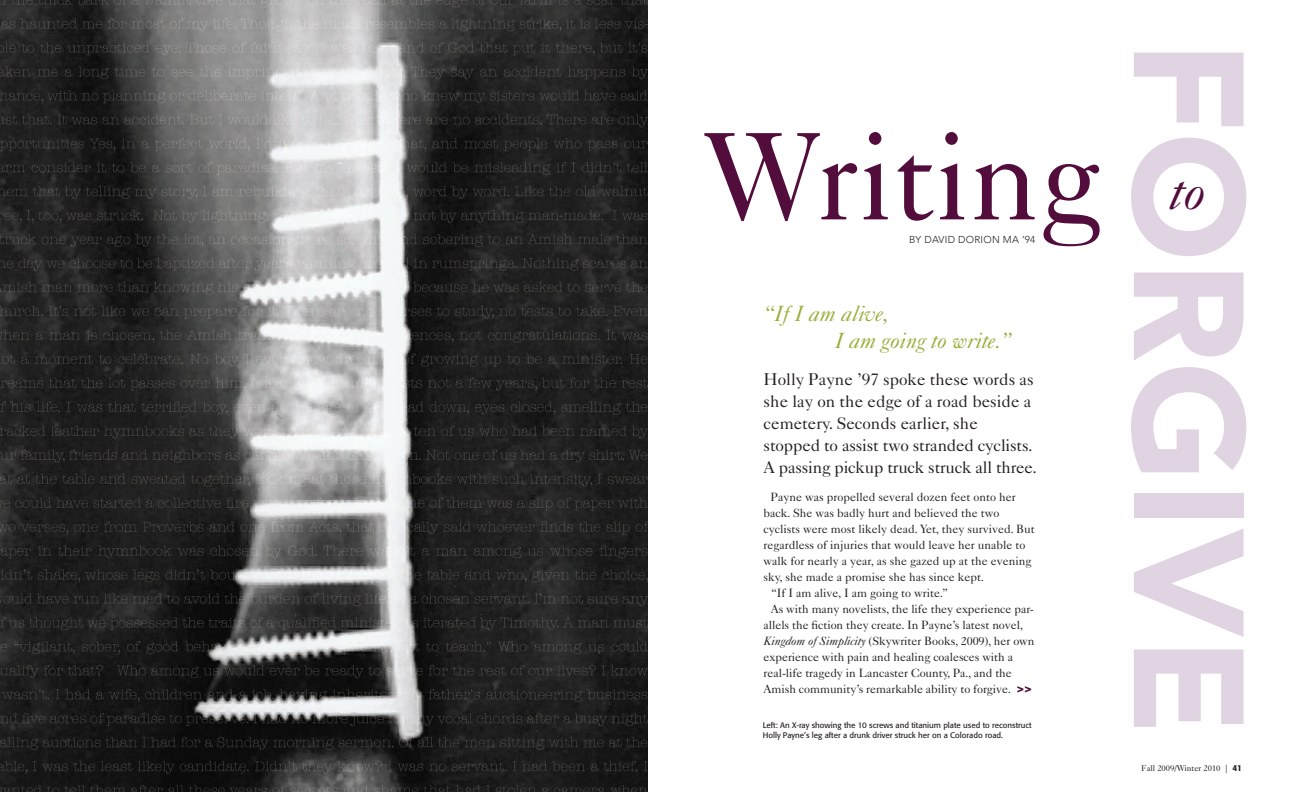
<style>
.page{position:relative;width:1296px;height:792px;background:#fff}
.page>*{position:absolute;margin:0;border:0;box-sizing:border-box;transform-origin:0 0}
.t1{font:900 155px "Avenir LT Std";color:#e1d4e2}
.t2{font:125px "Caslon 540 LT Std";color:#530d3c}
.t3{font:italic 50px "Caslon 540 LT Std";color:#530d3c}
.t4{font:italic 22px/26.4px "Caslon 540 LT Std";color:#9aad3a}
.t5{font:17px/22px "Caslon 540 LT Std";color:#231f20}
.t6{font:12px "Caslon 540 LT Std";color:#231f20}
.t7{font:300 10px "Avenir LT Std";letter-spacing:.025em;color:#231f20}
.t8{font:8.5px "Caslon 540 LT Std";color:#231f20}
.t9{font:8px/10px "Formata";color:#231f20}
.s1{font-style:italic}
.s2{font-family:"Avenir LT Std";font-weight:900;color:#530d3c}
.s3{font-family:"Formata";font-weight:300}
.s4{font-family:"Formata";font-weight:500}
</style>
<div class="page">
<img style="left:0;top:0;width:648px;height:792px">
<h2 class="t2" style="left:704px;top:133px;width:399px">Writing</h2>
<p class="t7" style="left:909px;top:235px;width:128px">BY DAVID DORION MA ’94</p>
<h3 class="t4" style="left:835px;top:303px;width:178px;text-indent:-72px">“If I am alive,<br>I am going to write.”</h3>
<h3 class="t5" style="left:764px;top:370px;width:275px">Holly Payne ’97 spoke these words as she lay on the edge of a road beside a cemetery. Seconds earlier, she stopped to assist two stranded cyclists.<br>A passing pickup truck struck all three.</h3>
<p class="t6" style="left:771px;top:492px;width:247px">Payne was propelled several dozen feet onto her</p>
<p class="t6" style="left:764px;top:508px;width:237px">back. She was badly hurt and believed the two</p>
<p class="t6" style="left:764px;top:524px;width:273px">cyclists were most likely dead. Yet, they survived. But</p>
<p class="t6" style="left:764px;top:540px;width:264px">regardless of injuries that would leave her unable to</p>
<p class="t6" style="left:764px;top:556px;width:269px">walk for nearly a year, as she gazed up at the evening</p>
<p class="t6" style="left:764px;top:572px;width:222px">sky, she made a promise she has since kept.</p>
<p class="t6" style="left:771px;top:588px;width:179px">“If I am alive, I am going to write.”</p>
<p class="t6" style="left:771px;top:604px;width:265px">As with many novelists, the life they experience par-</p>
<p class="t6" style="left:764px;top:620px;width:261px">allels the fiction they create. In Payne’s latest novel,</p>
<p class="t6" style="left:764px;top:636px;width:272px"><span class="s1">Kingdom of Simplicity</span> (Skywriter Books, 2009), her own</p>
<p class="t6" style="left:764px;top:652px;width:251px">experience with pain and healing coalesces with a</p>
<p class="t6" style="left:764px;top:668px;width:250px">real-life tragedy in Lancaster County, Pa., and the</p>
<p class="t6" style="left:764px;top:684px;width:270px">Amish community’s remarkable ability to forgive. <span class="s2">&gt;&gt;</span></p>
<p class="t9" style="left:763px;top:721px;width:271px">Left: An X-ray showing the 10 screws and titanium plate used to reconstruct<br>Holly Payne’s leg after a drunk driver struck her on a Colorado road.</p>
<h1 class="t1" style="left:1251px;top:40px;width:696px;rotate:90deg">FORGIVE</h1>
<h3 class="t3" style="left:1170px;top:174px;width:38px">to</h3>
<p class="t8" style="left:1141px;top:766px;width:102px">Fall 2009/Winter 2010 <span class="s3">|</span> <span class="s4">41</span></p>
</div>
